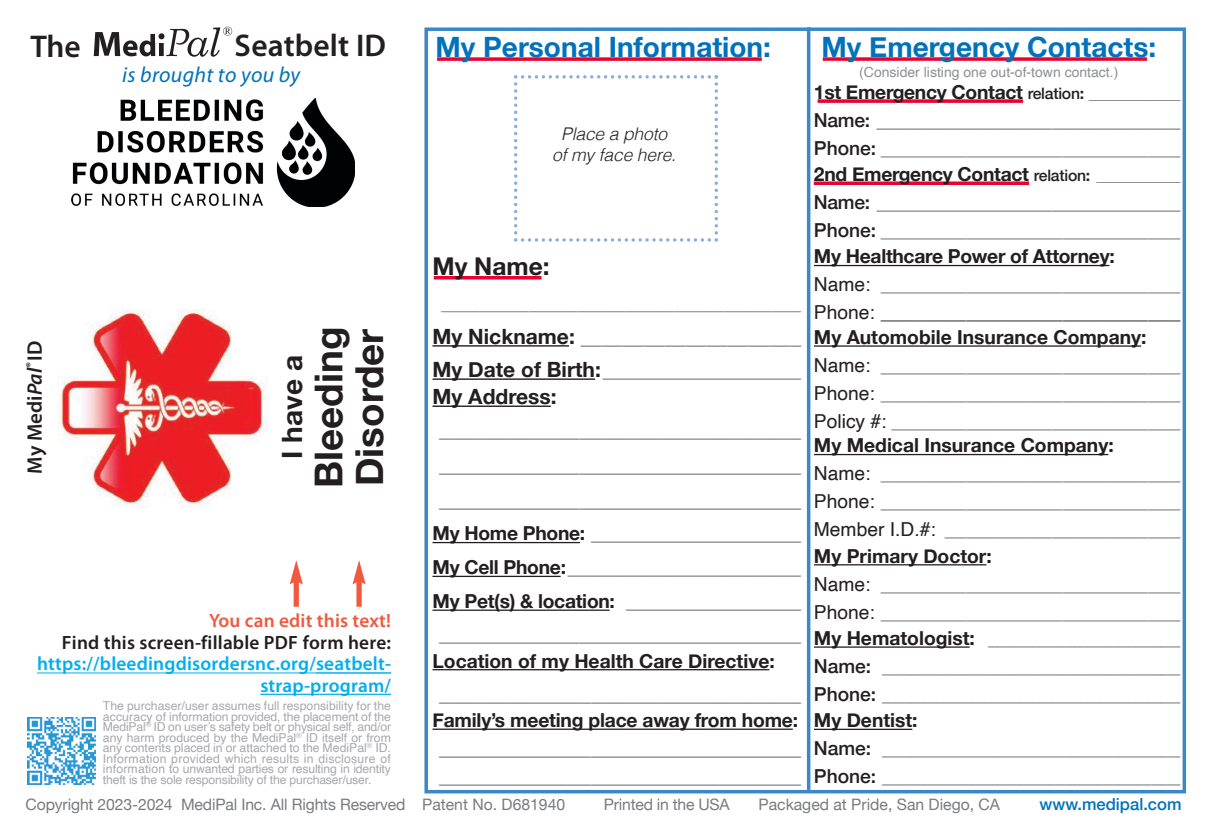
<style>
.page{position:relative;width:1213px;height:838px;background:#fff}
.page>*{position:absolute;margin:0;border:0;box-sizing:border-box;transform-origin:0 0}
.t1{font:700 38.5px/40.6px "Helvetica Neue";color:#231f20}
.t2{font:600 31.5px "Myriad Pro";letter-spacing:.005em;color:#231f20}
.t3{font:700 28px "Helvetica Neue";color:#0072bc}
.t4{font:700 28px "Helvetica Neue";color:#231f20}
.t5{font:700 24.5px "Helvetica Neue";color:#231f20}
.t6{font:italic 21.88px "Myriad Pro";letter-spacing:.015em;color:#0072bc}
.t7{font:21px/34.3px "Helvetica";color:#6c6d70;text-align:center}
.t8{font:500 21px "Helvetica Neue";color:#6c6d70}
.t9{font:600 21px "Myriad Pro";color:#231f20}
.t10{font:700 21px "Helvetica Neue";color:#231f20}
.t11{font:19.25px/28px "Helvetica";color:#6c6d70;text-align:justify}
.t12{font:700 19.25px "Helvetica Neue";letter-spacing:-.01em;color:#231f20}
.t13{font:500 19.25px/28px "Helvetica Neue";color:#6c6d70;text-align:justify}
.t14{font:19.25px/28px "Helvetica";color:#231f20}
.t15{font:600 19.25px/21.3px "Myriad Pro";letter-spacing:.01em;color:#00aeef;text-align:right}
.t16{font:600 19.25px "Myriad Pro";letter-spacing:.01em;color:#231f20}
.t17{font:600 19.25px "Myriad Pro";letter-spacing:.01em;color:#f0593e}
.t18{font:17.5px "Helvetica";color:#6c6d70}
.t19{font:italic 300 17.5px/21px "Helvetica";letter-spacing:-.01em;color:#231f20;text-align:center}
.t20{font:500 16.62px "Helvetica Neue";color:#0072bc}
.t21{font:15.75px "Helvetica Neue";letter-spacing:-.01em;color:#787a7d}
.t22{font:14px "Helvetica";color:#8d8f92}
.t23{font:12.25px/10.5px "Helvetica";letter-spacing:-.015em;color:#a8a9ad;text-align:justify}
.s1{font-style:italic}
.s2{font-weight:700;color:#231f20}
.s3{font-family:"Helvetica Neue";font-weight:700;color:#231f20}
.s4{font-family:"Helvetica Neue";font-weight:700;font-size:19.25px;color:#231f20}
.s5{font-family:"Helvetica";font-weight:400;font-size:21px;color:#6c6d70}
.s6{font-weight:500;font-size:15.75px}
.s7{font-size:15.75px}
.s8{font-size:15.75px;color:#6c6d70}
.s9{font-family:"Helvetica Neue";font-weight:500;font-size:19.25px;color:#231f20}
.s10{font-family:"Helvetica Neue";font-weight:500;color:#231f20}
.s11{color:#6c6d70}
.s12{color:#231f20}
.s13{font-weight:700}
</style>
<div class="page">
<svg style="left:437px;top:57px;width:325px;height:4px"></svg>
<svg style="left:823px;top:57px;width:324px;height:4px"></svg>
<svg style="left:817px;top:99px;width:206px;height:4px"></svg>
<svg style="left:814px;top:181px;width:215px;height:4px"></svg>
<hr style="left:434px;top:276px;width:107px;height:3px;background:#eb0031">
<div style="left:424px;top:27px;width:762px;height:766px;border:4px solid #3b88c8"></div>
<hr style="left:432px;top:345px;width:137px;height:2px;background:#231f20">
<hr style="left:432px;top:378px;width:163px;height:2px;background:#231f20">
<hr style="left:432px;top:405px;width:119px;height:2px;background:#231f20">
<hr style="left:432px;top:542px;width:148px;height:1px;background:#231f20">
<hr style="left:432px;top:576px;width:129px;height:1px;background:#231f20">
<hr style="left:432px;top:609px;width:177px;height:2px;background:#231f20">
<hr style="left:432px;top:669px;width:337px;height:1px;background:#231f20">
<hr style="left:432px;top:728px;width:361px;height:2px;background:#231f20">
<svg style="left:514px;top:75px;width:204px;height:167px"></svg>
<hr style="left:807px;top:27px;width:3px;height:763px;background:#3b88c8">
<hr style="left:260px;top:694px;width:131px;height:1px;background:#00aeef">
<hr style="left:316px;top:673px;width:75px;height:1px;background:#00aeef">
<hr style="left:37px;top:672px;width:279px;height:1px;background:#00aeef">
<hr style="left:814px;top:265px;width:295px;height:1px;background:#231f20">
<hr style="left:814px;top:345px;width:327px;height:2px;background:#231f20">
<hr style="left:814px;top:454px;width:294px;height:1px;background:#231f20">
<hr style="left:814px;top:564px;width:172px;height:1px;background:#231f20">
<hr style="left:814px;top:646px;width:155px;height:2px;background:#231f20">
<hr style="left:814px;top:729px;width:98px;height:1px;background:#231f20">
<img style="left:58px;top:309px;width:209px;height:198px">
<div style="left:356px;top:580px;width:6px;height:27px;background:#f0593e"></div>
<svg style="left:352px;top:560px;width:14px;height:24px"></svg>
<svg style="left:94px;top:27px;width:138px;height:30px"></svg>
<img style="left:71px;top:98px;width:284px;height:109px">
<div style="left:294px;top:580px;width:5px;height:27px;background:#f0593e"></div>
<svg style="left:290px;top:560px;width:13px;height:24px"></svg>
<img style="left:28px;top:717px;width:67px;height:68px">
<h2 class="t2" style="left:30px;top:34px;width:52px">The</h2>
<h2 class="t2" style="left:235px;top:34px;width:153px">Seatbelt ID</h2>
<h3 class="t6" style="left:122px;top:62px;width:180px">is brought to you by</h3>
<h3 class="t9" style="left:27px;top:474px;width:134px;rotate:-90deg">My Medi<span class="s1">Pal</span><sup>®</sup> ID</h3>
<h3 class="t4" style="left:270px;top:459px;width:106px;rotate:-90deg">I have a</h3>
<h1 class="t1" style="left:309px;top:488px;width:163px;rotate:-90deg">Bleeding<br>Disorder</h1>
<h3 class="t17" style="left:209px;top:614px;width:183px">You can edit this text!</h3>
<h3 class="t16" style="left:62px;top:635px;width:331px">Find this screen-fillable PDF form here:</h3>
<h3 class="t15" style="left:37px;top:655px;width:355px">https://bleedingdisordersnc.org/seatbelt&shy;strap-program/</h3>
<p class="t23" style="left:103px;top:701px;width:290px">The purchaser/user assumes full responsibility for the accuracy of information provided, the placement of the MediPal<sup>®</sup> ID on user’s safety belt or physical self, and/or any harm produced by the MediPal<sup>®</sup> ID itself or from any contents placed in or attached to the MediPal<sup>®</sup> ID.<br>Information provided which results in disclosure of information to unwanted parties or resulting in identity theft is the sole responsibility of the purchaser/user.</p>
<h3 class="t3" style="left:435px;top:25px;width:337px">My Personal Information:</h3>
<h3 class="t3" style="left:821px;top:25px;width:336px">My Emergency Contacts:</h3>
<h3 class="t19" style="left:552px;top:122px;width:125px">Place a photo of my face here.</h3>
<h3 class="t5" style="left:432px;top:247px;width:119px">My Name:</h3>
<h3 class="t18" style="left:441px;top:291px;width:362px">_____________________________________</h3>
<h3 class="t8" style="left:432px;top:319px;width:370px"><span class="s2">My Nickname:</span> _____________________</h3>
<h3 class="t7" style="left:432px;top:353px;width:370px"><span class="s3">My Date of Birth:</span>_________________</h3>
<h3 class="t10" style="left:432px;top:380px;width:126px">My Address:</h3>
<h3 class="t7" style="left:432px;top:413px;width:370px">_______________________________ _______________________________ _______________________________ <span class="s4">My Home Phone:</span> __________________ <span class="s4">My Cell Phone:</span>____________________</h3>
<h3 class="t12" style="left:432px;top:586px;width:370px">My Pet(s) &amp; location: <span class="s5">_______________</span></h3>
<h3 class="t7" style="left:439px;top:617px;width:363px">_______________________________</h3>
<h3 class="t12" style="left:432px;top:646px;width:344px">Location of my Health Care Directive:</h3>
<h3 class="t7" style="left:439px;top:677px;width:363px">_______________________________</h3>
<h3 class="t12" style="left:432px;top:705px;width:367px">Family’s meeting place away from home:</h3>
<h3 class="t7" style="left:439px;top:734px;width:363px;line-height:28px;text-align:left">_______________________________ _______________________________</h3>
<p class="t22" style="left:859px;top:61px;width:261px">(Consider listing one out-of-town contact.)</p>
<h3 class="t12" style="left:814px;top:77px;width:368px">1st Emergency Contact <span class="s6">relation</span><span class="s7">:</span> <span class="s8">____________</span></h3>
<h3 class="t7" style="left:814px;top:103px;width:368px"><span class="s9">Name:</span> __________________________</h3>
<h3 class="t11" style="left:814px;top:135px;width:368px"><span class="s10">Phone:</span> ____________________________</h3>
<h3 class="t12" style="left:814px;top:159px;width:368px">2nd Emergency Contact <span class="s6">relation</span><span class="s7">:</span> <span class="s8">___________</span></h3>
<h3 class="t7" style="left:814px;top:185px;width:368px"><span class="s9">Name:</span> __________________________</h3>
<h3 class="t11" style="left:814px;top:217px;width:368px"><span class="s10">Phone:</span> ____________________________</h3>
<h3 class="t12" style="left:814px;top:241px;width:302px">My Healthcare Power of Attorney:</h3>
<h3 class="t14" style="left:814px;top:271px;width:368px">Name: <span class="s11">____________________________<br></span>Phone: ____________________________</h3>
<h3 class="t12" style="left:814px;top:322px;width:334px">My Automobile Insurance Company:</h3>
<h3 class="t11" style="left:814px;top:352px;width:368px"><span class="s12">Name:</span> ____________________________ <span class="s12">Phone:</span> ____________________________ <span class="s12">Policy #:</span> ___________________________</h3>
<h3 class="t12" style="left:814px;top:430px;width:301px">My Medical Insurance Company:</h3>
<h3 class="t11" style="left:814px;top:460px;width:368px"><span class="s12">Name:</span> ____________________________ <span class="s12">Phone:</span> ____________________________ <span class="s12">Member I.D.#:</span> ______________________</h3>
<h3 class="t12" style="left:814px;top:541px;width:179px">My Primary Doctor:</h3>
<h3 class="t11" style="left:814px;top:570px;width:368px"><span class="s12">Name:</span> ____________________________<br><span class="s12">Phone:</span> ____________________________</h3>
<h3 class="t13" style="left:814px;top:623px;width:368px"><span class="s2">My Hematologist:</span> <span class="s13">____________________ </span><span class="s12">Name:</span> _______________________________ <span class="s12">Phone:</span> _______________________________</h3>
<h3 class="t13" style="left:814px;top:705px;width:368px;text-align:left"><span class="s2">My Dentist:<br></span><span class="s12">Name:</span> _______________________________<br><span class="s12">Phone:</span> _______________________________</h3>
<p class="t21" style="left:26px;top:793px;width:541px">Copyright 2023-2024 MediPal Inc. All Rights Reserved Patent No. D681940</p>
<p class="t21" style="left:604px;top:793px;width:127px">Printed in the USA</p>
<p class="t21" style="left:758px;top:793px;width:243px">Packaged at Pride, San Diego, CA</p>
<h3 class="t20" style="left:1039px;top:790px;width:143px">www.medipal.com</h3>
</div>
